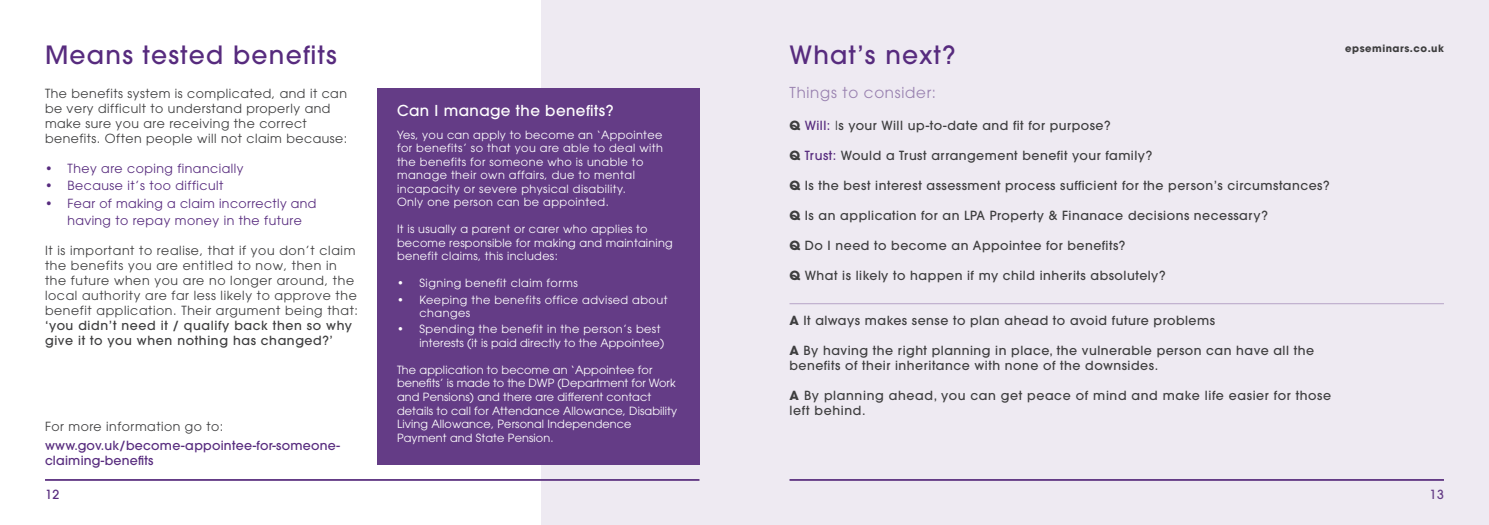
<style>
.page{position:relative;width:1489px;height:525px;background:#fff}
.page>*{position:absolute;margin:0;border:0;box-sizing:border-box;transform-origin:0 0}
.t1{font:500 25px "ITC Avant Garde Pro";letter-spacing:.05em;color:#572b7e}
.t2{font:500 15px "ITC Avant Garde Pro";letter-spacing:.03em;color:#fff}
.t3{font:15px "ITC Avant Garde Pro";letter-spacing:.05em;color:#9982b0}
.t4{font:500 12.5px/15px "ITC Avant Garde Pro";letter-spacing:.04em;color:#3e3e3f}
.t5{font:12.5px/15px "ITC Avant Garde Pro";letter-spacing:.05em;color:#3e3e3f}
.t6{font:12.5px/17.5px "ITC Avant Garde Pro";letter-spacing:.04em;color:#572b7e}
.t7{font:500 12.5px/15px "ITC Avant Garde Pro";letter-spacing:.02em;color:#572b7e}
.t8{font:500 12.5px "ITC Avant Garde Pro";color:#643c86}
.t9{font:11.25px/13.5px "ITC Avant Garde Pro";letter-spacing:.03em;color:#fff}
.t10{font:11.25px/13.5px "ITC Avant Garde Pro";letter-spacing:.01em;color:#fff}
.t11{font:700 10px "ITC Avant Garde Pro";letter-spacing:.05em;color:#3e3e3f}
.s1{font-weight:500}
.s2{font-weight:700}
.s3{color:#572b7e}
.s4{font-weight:400}
</style>
<div class="page">
<div style="left:541px;top:0;width:947px;height:524px;background:#eeeaf2"></div>
<hr style="left:45px;top:478px;width:654px;height:2px;background:#643c86">
<hr style="left:789px;top:478px;width:654px;height:2px;background:#643c86">
<div style="left:377px;top:88px;width:322px;height:376px;background:#643c86"></div>
<hr style="left:789px;top:303px;width:654px;height:1px;background:#572b7e">
<p class="t1" style="left:45px;top:38px;width:293px">Means tested benefits</p>
<p class="t5" style="left:45px;top:85px;width:304px">The benefits system is complicated, and it can be very difficult to understand properly and make sure you are receiving the correct benefits. Often people will not claim because:</p>
<p class="t6" style="left:45px;top:159px;width:200px">• They are coping financially</p>
<p class="t6" style="left:45px;top:176px;width:180px">• Because it’s too difficult</p>
<p class="t6" style="left:68px;top:194px;width:250px;text-indent:-22px">• Fear of making a claim incorrectly and having to repay money in the future</p>
<p class="t5" style="left:45px;top:243px;width:314px">It is important to realise, that if you don’t claim the benefits you are entitled to now, then in the future when you are no longer around, the local authority are far less likely to approve the benefit application. Their argument being that: <span class="s1">‘you didn’t need it / qualify back then so why give it to you when nothing has changed?’</span></p>
<p class="t5" style="left:45px;top:418px;width:180px">For more information go to:</p>
<p class="t7" style="left:45px;top:437px;width:296px">www.gov.uk/become-appointee-for-someone&shy;claiming-benefits</p>
<p class="t2" style="left:397px;top:101px;width:218px">Can I manage the benefits?</p>
<p class="t9" style="left:397px;top:128px;width:267px">Yes, you can apply to become an ‘Appointee for benefits’ so that you are able to deal with the benefits for someone who is unable to manage their own affairs, due to mental incapacity or severe physical disability.<br>Only one person can be appointed.</p>
<p class="t9" style="left:397px;top:222px;width:277px">It is usually a parent or carer who applies to become responsible for making and maintaining benefit claims, this includes:</p>
<p class="t9" style="left:397px;top:276px;width:182px">• Signing benefit claim forms</p>
<p class="t9" style="left:419px;top:292px;width:249px;text-indent:-22px">• Keeping the benefits office advised about changes</p>
<p class="t10" style="left:419px;top:322px;width:246px;text-indent:-22px">• Spending the benefit in the person’s best interests (it is paid directly to the Appointee)</p>
<p class="t10" style="left:397px;top:363px;width:282px">The application to become an ‘Appointee for benefits’ is made to the DWP (Department for Work and Pensions) and there are different contact details to call for Attendance Allowance, Disability Living Allowance, Personal Independence Payment and State Pension.</p>
<p class="t1" style="left:789px;top:38px;width:167px">What’s next?</p>
<p class="t3" style="left:789px;top:83px;width:148px">Things to consider:</p>
<p class="t4" style="left:789px;top:117px;width:322px"><span class="s2">Q</span> <span class="s3">Will:</span> <span class="s4">I</span>s your Will up-to-date and fit for purpose?</p>
<p class="t4" style="left:789px;top:147px;width:364px"><span class="s2">Q</span> <span class="s3">Trust:</span> Would a Trust arrangement benefit your family?</p>
<p class="t4" style="left:789px;top:177px;width:541px"><span class="s2">Q</span> Is the best interest assessment process sufficient for the person’s circumstances?</p>
<p class="t4" style="left:789px;top:207px;width:480px"><span class="s2">Q</span> Is an application for an LPA Property &amp; Finanace decisions necessary?</p>
<p class="t4" style="left:789px;top:237px;width:337px"><span class="s2">Q</span> Do I need to become an Appointee for benefits?</p>
<p class="t4" style="left:789px;top:267px;width:377px"><span class="s2">Q</span> What is likely to happen if my child inherits absolutely?</p>
<p class="t4" style="left:789px;top:312px;width:427px"><span class="s2">A</span> It always makes sense to plan ahead to avoid future problems</p>
<p class="t4" style="left:789px;top:342px;width:526px"><span class="s2">A</span> By having the right planning in place, the vulnerable person can have all the benefits of their inheritance with none of the downsides.</p>
<p class="t4" style="left:789px;top:387px;width:543px"><span class="s2">A</span> By planning ahead, you can get peace of mind and make life easier for those left behind.</p>
<p class="t11" style="left:1345px;top:42px;width:100px">epseminars.co.uk</p>
<p class="t7" style="left:45px;top:486px;width:16px">12</p>
<p class="t8" style="left:1429px;top:486px;width:16px">13</p>
</div>
